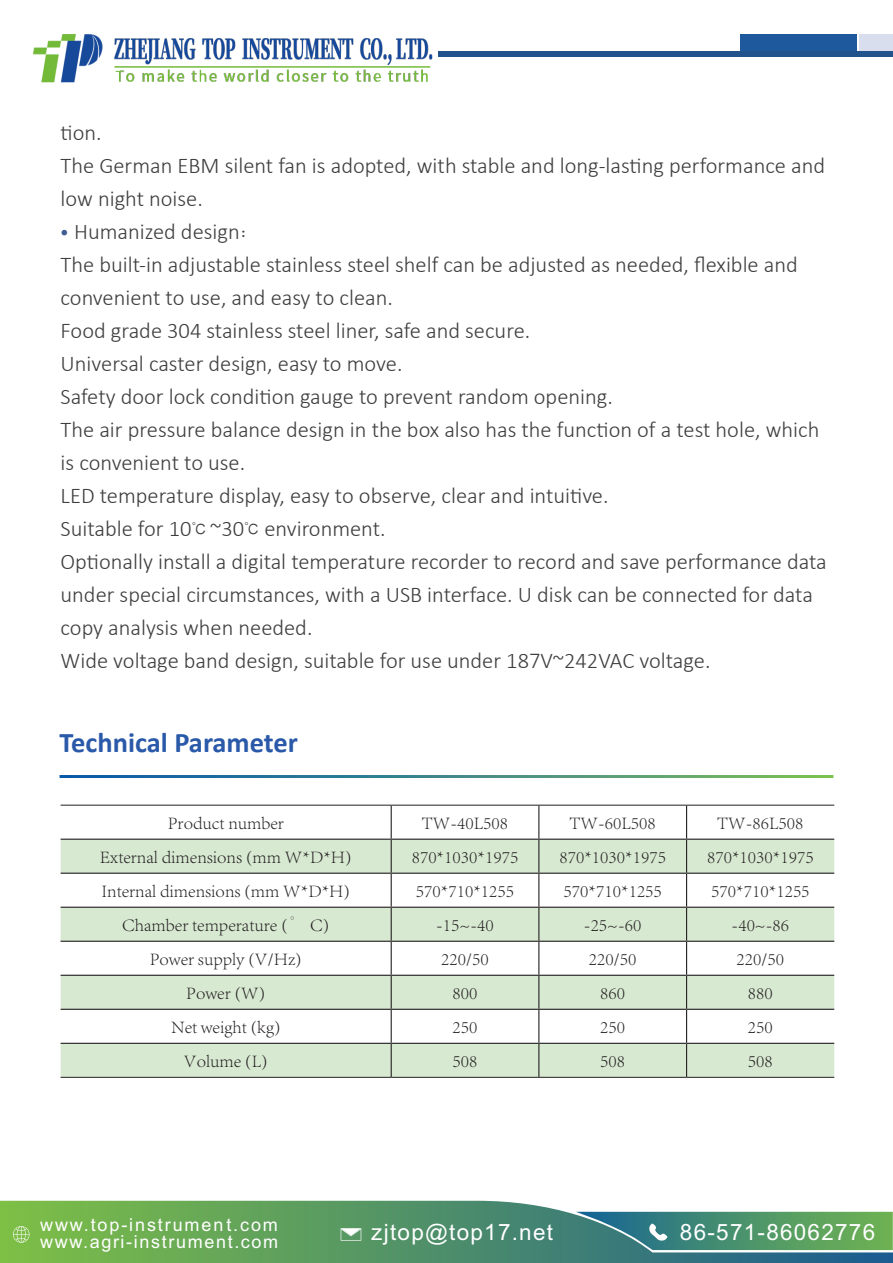
<style>
.page{position:relative;width:893px;height:1263px;background:#fff}
.page>*{position:absolute;margin:0;border:0;box-sizing:border-box;transform-origin:0 0}
.t1{font:700 28.5px "Calibri";color:#2959a8}
.t2{font:300 22.5px/33px "Calibri";color:#3e3e3f}
.t3{font:22.5px "Arial";letter-spacing:.055em;color:#fff}
.t4{font:300 18px "Adobe Song Std";color:#231f20}
.t5{font:18px/17.1px "Arial";letter-spacing:.09em;color:#fff}
.s1{font-family:"Mongolian Baiti";font-weight:400;color:#3f5d93}
.s2{font-family:"Kai Ti";font-weight:400;font-size:15px}
</style>
<div class="page">
<img style="left:33px;top:34px;width:400px;height:49px">
<svg style="left:0;top:1201px;width:893px;height:62px;background:#6ba571"></svg>
<svg style="left:576px;top:1212px;width:317px;height:38px;background:#4e9370"></svg>
<svg style="left:341px;top:1228px;width:20px;height:12px"></svg>
<svg style="left:13px;top:1226px;width:17px;height:17px"></svg>
<div style="left:740px;top:34px;width:117px;height:17px;background:#1f599d"></div>
<div style="left:859px;top:34px;width:34px;height:17px;background:#d9deee"></div>
<div style="left:438px;top:51px;width:455px;height:6px;background:#23538c"></div>
<svg style="left:61px;top:840px;width:773px;height:237px;fill:#d8e9d2"></svg>
<hr style="left:61px;top:805px;width:330px;height:1px;background:#231f20">
<hr style="left:391px;top:805px;width:148px;height:1px;background:#231f20">
<hr style="left:539px;top:805px;width:148px;height:1px;background:#231f20">
<hr style="left:687px;top:805px;width:147px;height:1px;background:#231f20">
<hr style="left:61px;top:1077px;width:330px;height:1px;background:#231f20">
<hr style="left:391px;top:1077px;width:148px;height:1px;background:#231f20">
<hr style="left:539px;top:1077px;width:148px;height:1px;background:#231f20">
<hr style="left:687px;top:1077px;width:147px;height:1px;background:#231f20">
<hr style="left:391px;top:805px;width:1px;height:34px;background:#231f20">
<hr style="left:538px;top:805px;width:1px;height:34px;background:#231f20">
<hr style="left:686px;top:805px;width:1px;height:34px;background:#231f20">
<hr style="left:391px;top:840px;width:1px;height:33px;background:#231f20">
<hr style="left:538px;top:840px;width:1px;height:33px;background:#231f20">
<hr style="left:686px;top:840px;width:1px;height:33px;background:#231f20">
<hr style="left:391px;top:874px;width:1px;height:33px;background:#231f20">
<hr style="left:538px;top:874px;width:1px;height:33px;background:#231f20">
<hr style="left:686px;top:874px;width:1px;height:33px;background:#231f20">
<hr style="left:391px;top:908px;width:1px;height:33px;background:#231f20">
<hr style="left:538px;top:908px;width:1px;height:33px;background:#231f20">
<hr style="left:686px;top:908px;width:1px;height:33px;background:#231f20">
<hr style="left:391px;top:942px;width:1px;height:33px;background:#231f20">
<hr style="left:538px;top:942px;width:1px;height:33px;background:#231f20">
<hr style="left:686px;top:942px;width:1px;height:33px;background:#231f20">
<hr style="left:391px;top:976px;width:1px;height:33px;background:#231f20">
<hr style="left:538px;top:976px;width:1px;height:33px;background:#231f20">
<hr style="left:686px;top:976px;width:1px;height:33px;background:#231f20">
<hr style="left:391px;top:1010px;width:1px;height:33px;background:#231f20">
<hr style="left:538px;top:1010px;width:1px;height:33px;background:#231f20">
<hr style="left:686px;top:1010px;width:1px;height:33px;background:#231f20">
<hr style="left:391px;top:1044px;width:1px;height:33px;background:#231f20">
<hr style="left:538px;top:1044px;width:1px;height:33px;background:#231f20">
<hr style="left:686px;top:1044px;width:1px;height:33px;background:#231f20">
<hr style="left:61px;top:839px;width:330px;height:1px;background:#231f20">
<hr style="left:391px;top:839px;width:148px;height:1px;background:#231f20">
<hr style="left:539px;top:839px;width:148px;height:1px;background:#231f20">
<hr style="left:687px;top:839px;width:147px;height:1px;background:#231f20">
<hr style="left:61px;top:873px;width:330px;height:1px;background:#231f20">
<hr style="left:391px;top:873px;width:148px;height:1px;background:#231f20">
<hr style="left:539px;top:873px;width:148px;height:1px;background:#231f20">
<hr style="left:687px;top:873px;width:147px;height:1px;background:#231f20">
<hr style="left:61px;top:907px;width:330px;height:1px;background:#231f20">
<hr style="left:391px;top:907px;width:148px;height:1px;background:#231f20">
<hr style="left:539px;top:907px;width:148px;height:1px;background:#231f20">
<hr style="left:687px;top:907px;width:147px;height:1px;background:#231f20">
<hr style="left:61px;top:941px;width:330px;height:1px;background:#231f20">
<hr style="left:391px;top:941px;width:148px;height:1px;background:#231f20">
<hr style="left:539px;top:941px;width:148px;height:1px;background:#231f20">
<hr style="left:687px;top:941px;width:147px;height:1px;background:#231f20">
<hr style="left:61px;top:975px;width:330px;height:1px;background:#231f20">
<hr style="left:391px;top:975px;width:148px;height:1px;background:#231f20">
<hr style="left:539px;top:975px;width:148px;height:1px;background:#231f20">
<hr style="left:687px;top:975px;width:147px;height:1px;background:#231f20">
<hr style="left:61px;top:1009px;width:330px;height:1px;background:#231f20">
<hr style="left:391px;top:1009px;width:148px;height:1px;background:#231f20">
<hr style="left:539px;top:1009px;width:148px;height:1px;background:#231f20">
<hr style="left:687px;top:1009px;width:147px;height:1px;background:#231f20">
<hr style="left:61px;top:1043px;width:330px;height:1px;background:#231f20">
<hr style="left:391px;top:1043px;width:148px;height:1px;background:#231f20">
<hr style="left:539px;top:1043px;width:148px;height:1px;background:#231f20">
<hr style="left:687px;top:1043px;width:147px;height:1px;background:#231f20">
<p class="t2" style="left:61px;top:115px;width:768px">tion.<br>The German EBM silent fan is adopted, with stable and long-lasting performance and low night noise.<br><span class="s1">·</span> Humanized design<span class="s2">：<br></span>The built-in adjustable stainless steel shelf can be adjusted as needed, flexible and convenient to use, and easy to clean.<br>Food grade 304 stainless steel liner, safe and secure.<br>Universal caster design, easy to move.<br>Safety door lock condition gauge to prevent random opening.<br>The air pressure balance design in the box also has the function of a test hole, which is convenient to use.<br>LED temperature display, easy to observe, clear and intuitive.<br>Suitable for 10<span class="s2">℃</span> ~30<span class="s2">℃</span> environment.<br>Optionally install a digital temperature recorder to record and save performance data under special circumstances, with a USB interface. U disk can be connected for data copy analysis when needed.<br>Wide voltage band design, suitable for use under 187V~242VAC voltage.</p>
<p class="t1" style="left:60px;top:723px;width:240px">Technical Parameter</p>
<p class="t4" style="left:168px;top:813px;width:118px">Product number</p>
<p class="t4" style="left:422px;top:813px;width:88px">TW-40L508</p>
<p class="t4" style="left:570px;top:813px;width:88px">TW-60L508</p>
<p class="t4" style="left:717px;top:813px;width:88px">TW-86L508</p>
<p class="t4" style="left:100px;top:847px;width:254px">External dimensions (mm W*D*H)</p>
<p class="t4" style="left:412px;top:847px;width:108px">870*1030*1975</p>
<p class="t4" style="left:559px;top:847px;width:108px">870*1030*1975</p>
<p class="t4" style="left:707px;top:847px;width:108px">870*1030*1975</p>
<p class="t4" style="left:101px;top:881px;width:250px">Internal dimensions (mm W*D*H)</p>
<p class="t4" style="left:416px;top:881px;width:100px">570*710*1255</p>
<p class="t4" style="left:564px;top:881px;width:100px">570*710*1255</p>
<p class="t4" style="left:711px;top:881px;width:100px">570*710*1255</p>
<p class="t4" style="left:122px;top:915px;width:209px">Chamber temperature (° C)</p>
<p class="t4" style="left:436px;top:915px;width:59px">-15~-40</p>
<p class="t4" style="left:584px;top:915px;width:59px">-25~-60</p>
<p class="t4" style="left:732px;top:915px;width:59px">-40~-86</p>
<p class="t4" style="left:150px;top:949px;width:154px">Power supply (V/Hz)</p>
<p class="t4" style="left:441px;top:949px;width:49px">220/50</p>
<p class="t4" style="left:589px;top:949px;width:49px">220/50</p>
<p class="t4" style="left:737px;top:949px;width:49px">220/50</p>
<p class="t4" style="left:186px;top:983px;width:81px">Power (W)</p>
<p class="t4" style="left:453px;top:983px;width:26px">800</p>
<p class="t4" style="left:600px;top:983px;width:26px">860</p>
<p class="t4" style="left:748px;top:983px;width:26px">880</p>
<p class="t4" style="left:171px;top:1017px;width:111px">Net weight (kg)</p>
<p class="t4" style="left:453px;top:1017px;width:26px">250</p>
<p class="t4" style="left:600px;top:1017px;width:26px">250</p>
<p class="t4" style="left:748px;top:1017px;width:26px">250</p>
<p class="t4" style="left:184px;top:1051px;width:86px">Volume (L)</p>
<p class="t4" style="left:453px;top:1051px;width:26px">508</p>
<p class="t4" style="left:600px;top:1051px;width:26px">508</p>
<p class="t4" style="left:748px;top:1051px;width:26px">508</p>
<p class="t5" style="left:40px;top:1215px;width:240px">www.top-instrument.com www.agri-instrument.com</p>
<p class="t3" style="left:371px;top:1217px;width:183px">zjtop@top17.net</p>
<p class="t3" style="left:680px;top:1217px;width:197px">86-571-86062776</p>
</div>
